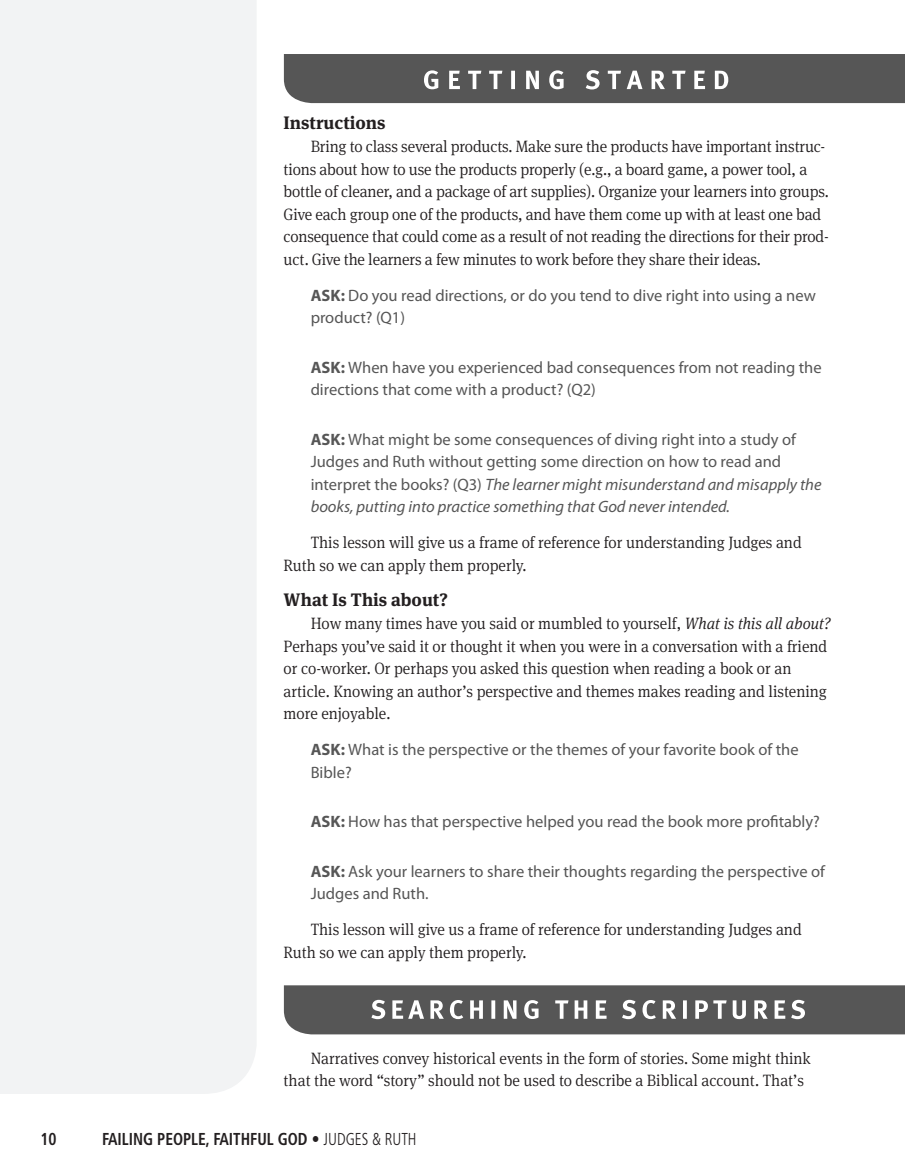
<style>
.page{position:relative;width:905px;height:1175px;background:#fff}
.page>*{position:absolute;margin:0;border:0;box-sizing:border-box;transform-origin:0 0}
.Subhead_1{font:700 18px "Meta Serif OT";color:#231f20}
.Running_footer-bold{font:700 condensed 17.25px "Frutiger LT Std";color:#231f20;scale:.9 1}
.Body{font:300 16.5px/22.5px "Meta Serif OT";letter-spacing:-.01em;color:#231f20;scale:.95 1}
.Ask_Read-body{font:16.5px/22.5px "Myriad Pro";color:#565656}
.s1{font-weight:700}
.s2{font-style:italic}
.s3{font-weight:300}
</style>
<div class="page">
<div style="left:0;top:0;width:256px;height:1094px;background:#f2f3f4"></div>
<svg style="left:284px;top:54px;width:620px;height:49px"></svg>
<svg style="left:284px;top:985px;width:620px;height:49px"></svg>
<p class="Subhead_1" style="left:284px;top:111px;width:103px">Instructions</p>
<p class="Body" style="left:283px;top:135px;width:575px;text-indent:27px">Bring to class several products. Make sure the products have important instruc&shy;tions about how to use the products properly (e.g., a board game, a power tool, a bottle of cleaner, and a package of art supplies). Organize your learners into groups.<br>Give each group one of the products, and have them come up with at least one bad consequence that could come as a result of not reading the directions for their prod&shy;uct. Give the learners a few minutes to work before they share their ideas.</p>
<p class="Ask_Read-body" style="left:310px;top:284px;width:506px"><span class="s1">ASK:</span> Do you read directions, or do you tend to dive right into using a new product? (Q1)</p>
<p class="Ask_Read-body" style="left:310px;top:356px;width:512px"><span class="s1">ASK:</span> When have you experienced bad consequences from not reading the directions that come with a product? (Q2)</p>
<p class="Ask_Read-body" style="left:310px;top:428px;width:512px"><span class="s1">ASK:</span> What might be some consequences of diving right into a study of Judges and Ruth without getting some direction on how to read and interpret the books? (Q3) <span class="s2">The learner might misunderstand and misapply the books, putting into practice something that God never intended.</span></p>
<p class="Body" style="left:284px;top:531px;width:547px;text-indent:27px">This lesson will give us a frame of reference for understanding Judges and<br>Ruth so we can apply them properly.</p>
<p class="Subhead_1" style="left:284px;top:588px;width:166px">What Is This about?</p>
<p class="Body" style="left:284px;top:612px;width:577px;text-indent:27px">How many times have you said or mumbled to yourself, <span class="s2">What is this all about?<br></span>Perhaps you’ve said it or thought it when you were in a conversation with a friend or co-worker. Or perhaps you asked this question when reading a book or an article. Knowing an author’s perspective and themes makes reading and listening more enjoyable.</p>
<p class="Ask_Read-body" style="left:310px;top:739px;width:489px"><span class="s1">ASK:</span> What is the perspective or the themes of your favorite book of the<br>Bible?</p>
<p class="Ask_Read-body" style="left:310px;top:811px;width:510px"><span class="s1">ASK:</span> How has that perspective helped you read the book more profitably?</p>
<p class="Ask_Read-body" style="left:310px;top:860px;width:516px"><span class="s1">ASK:</span> Ask your learners to share their thoughts regarding the perspective of<br>Judges and Ruth.</p>
<p class="Body" style="left:284px;top:918px;width:547px;text-indent:27px">This lesson will give us a frame of reference for understanding Judges and<br>Ruth so we can apply them properly.</p>
<p class="Body" style="left:284px;top:1046px;width:556px;text-indent:27px">Narratives convey historical events in the form of stories. Some might think that the word “story” should not be used to describe a Biblical account. That’s</p>
<p class="Running_footer-bold" style="left:40px;top:1128px;width:19px">10</p>
<p class="Running_footer-bold" style="left:102px;top:1128px;width:351px">FAILING PEOPLE, FAITHFUL GOD • <span class="s3">JUDGES &amp; RUTH</span></p>
</div>
